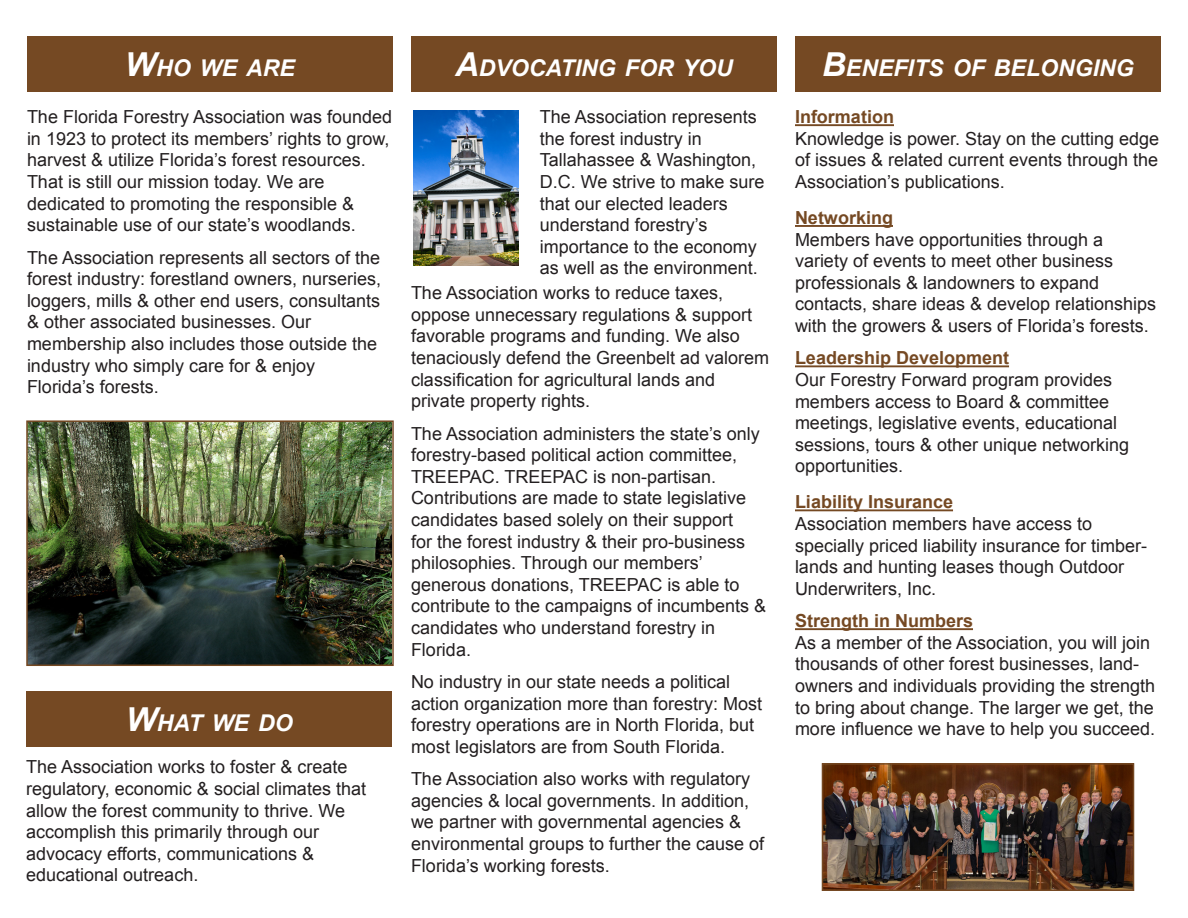
<style>
.page{position:relative;width:1188px;height:918px;background:#fff}
.page>*{position:absolute;margin:0;border:0;box-sizing:border-box;transform-origin:0 0}
.t1{font:italic 700 23.1px "Arial";color:#fff}
.t2{font:18px/21.6px "Arial";color:#231f20}
.t3{font:700 18px "Arial";color:#754923}
.s1{font-size:33px}
</style>
<div class="page">
<div style="left:27px;top:37px;width:366px;height:55px;background:#754923"></div>
<div style="left:411px;top:37px;width:366px;height:55px;background:#754923"></div>
<div style="left:795px;top:37px;width:366px;height:55px;background:#754923"></div>
<div style="left:26px;top:692px;width:366px;height:55px;background:#754923"></div>
<hr style="left:795px;top:124px;width:99px;height:2px;background:#754923">
<hr style="left:795px;top:225px;width:98px;height:2px;background:#754923">
<hr style="left:795px;top:365px;width:214px;height:2px;background:#754923">
<hr style="left:795px;top:509px;width:158px;height:2px;background:#754923">
<hr style="left:795px;top:628px;width:178px;height:2px;background:#754923">
<img style="left:29px;top:423px;width:362px;height:240px">
<div style="left:26px;top:420px;width:368px;height:246px;border:2px solid #754923"></div>
<img style="left:413px;top:110px;width:105px;height:156px">
<img style="left:825px;top:766px;width:306px;height:122px">
<div style="left:822px;top:763px;width:312px;height:128px;border:2px solid #754923"></div>
<p class="t1" style="left:125px;top:53px;width:172px"><span class="s1">W</span>HO WE ARE</p>
<p class="t1" style="left:455px;top:53px;width:279px"><span class="s1">A</span>DVOCATING FOR YOU</p>
<p class="t1" style="left:822px;top:53px;width:313px"><span class="s1">B</span>ENEFITS OF BELONGING</p>
<p class="t2" style="left:27px;top:106px;width:367px">The Florida Forestry Association was founded in 1923 to protect its members’ rights to grow, harvest &amp; utilize Florida’s forest resources.<br>That is still our mission today. We are</p>
<p class="t2" style="left:27px;top:193px;width:329px">dedicated to promoting the responsible &amp;</p>
<p class="t2" style="left:27px;top:214px;width:330px">sustainable use of our state’s woodlands.</p>
<p class="t2" style="left:27px;top:247px;width:356px;text-align:justify">The Association represents all sectors of the forest industry: forestland owners, nurseries, loggers, mills &amp; other end users, consultants &amp; other associated businesses. Our</p>
<p class="t2" style="left:27px;top:333px;width:352px">membership also includes those outside the industry who simply care for &amp; enjoy</p>
<p class="t2" style="left:27px;top:376px;width:133px">Florida’s forests.</p>
<p class="t3" style="left:795px;top:105px;width:100px">Information</p>
<p class="t2" style="left:795px;top:128px;width:366px;text-align:justify">Knowledge is power. Stay on the cutting edge of issues &amp; related current events through the Association’s publications.</p>
<p class="t3" style="left:795px;top:206px;width:100px">Networking</p>
<p class="t2" style="left:795px;top:229px;width:310px">Members have opportunities through a</p>
<p class="t2" style="left:795px;top:250px;width:320px">variety of events to meet other business</p>
<p class="t2" style="left:795px;top:272px;width:306px">professionals &amp; landowners to expand</p>
<p class="t2" style="left:795px;top:294px;width:363px">contacts, share ideas &amp; develop relationships with the growers &amp; users of Florida’s forests.</p>
<p class="t3" style="left:795px;top:346px;width:216px">Leadership Development</p>
<p class="t2" style="left:795px;top:369px;width:319px">Our Forestry Forward program provides members access to Board &amp; committee</p>
<p class="t2" style="left:795px;top:412px;width:336px">meetings, legislative events, educational sessions, tours &amp; other unique networking opportunities.</p>
<p class="t3" style="left:795px;top:490px;width:160px">Liability Insurance</p>
<p class="t2" style="left:795px;top:513px;width:299px">Association members have access to</p>
<p class="t2" style="left:795px;top:535px;width:354px">specially priced liability insurance for timber&shy;lands and hunting leases though Outdoor<br>Underwriters, Inc.</p>
<p class="t3" style="left:795px;top:609px;width:180px">Strength in Numbers</p>
<p class="t2" style="left:795px;top:632px;width:362px">As a member of the Association, you will join thousands of other forest businesses, land&shy;owners and individuals providing the strength to bring about change. The larger we get, the more influence we have to help you succeed.</p>
<p class="t2" style="left:540px;top:106px;width:219px">The Association represents the forest industry in</p>
<p class="t2" style="left:540px;top:150px;width:226px">Tallahassee &amp; Washington,<br>D.C. We strive to make sure that our elected leaders understand forestry’s</p>
<p class="t2" style="left:540px;top:236px;width:220px">importance to the economy as well as the environment.</p>
<p class="t2" style="left:411px;top:282px;width:314px">The Association works to reduce taxes,</p>
<p class="t2" style="left:411px;top:304px;width:360px">oppose unnecessary regulations &amp; support favorable programs and funding. We also tenaciously defend the Greenbelt ad valorem classification for agricultural lands and</p>
<p class="t2" style="left:411px;top:390px;width:181px">private property rights.</p>
<p class="t2" style="left:411px;top:423px;width:350px">The Association administers the state’s only forestry-based political action committee,<br>TREEPAC. TREEPAC is non-partisan.</p>
<p class="t2" style="left:411px;top:488px;width:337px">Contributions are made to state legislative candidates based solely on their support for the forest industry &amp; their pro-business philosophies. Through our members’</p>
<p class="t2" style="left:411px;top:574px;width:357px">generous donations, TREEPAC is able to contribute to the campaigns of incumbents &amp;</p>
<p class="t2" style="left:411px;top:617px;width:306px">candidates who understand forestry in</p>
<p class="t2" style="left:411px;top:639px;width:62px">Florida.</p>
<p class="t2" style="left:411px;top:671px;width:353px">No industry in our state needs a political action organization more than forestry: Most forestry operations are in North Florida, but most legislators are from South Florida.</p>
<p class="t2" style="left:411px;top:768px;width:355px">The Association also works with regulatory agencies &amp; local governments. In addition, we partner with governmental agencies &amp; environmental groups to further the cause of Florida’s working forests.</p>
<p class="t1" style="left:126px;top:708px;width:169px"><span class="s1">W</span>HAT WE DO</p>
<p class="t2" style="left:26px;top:756px;width:323px">The Association works to foster &amp; create</p>
<p class="t2" style="left:26px;top:778px;width:341px">regulatory, economic &amp; social climates that allow the forest community to thrive. We</p>
<p class="t2" style="left:26px;top:821px;width:295px">accomplish this primarily through our</p>
<p class="t2" style="left:26px;top:843px;width:289px">advocacy efforts, communications &amp;</p>
<p class="t2" style="left:26px;top:864px;width:174px">educational outreach.</p>
</div>
